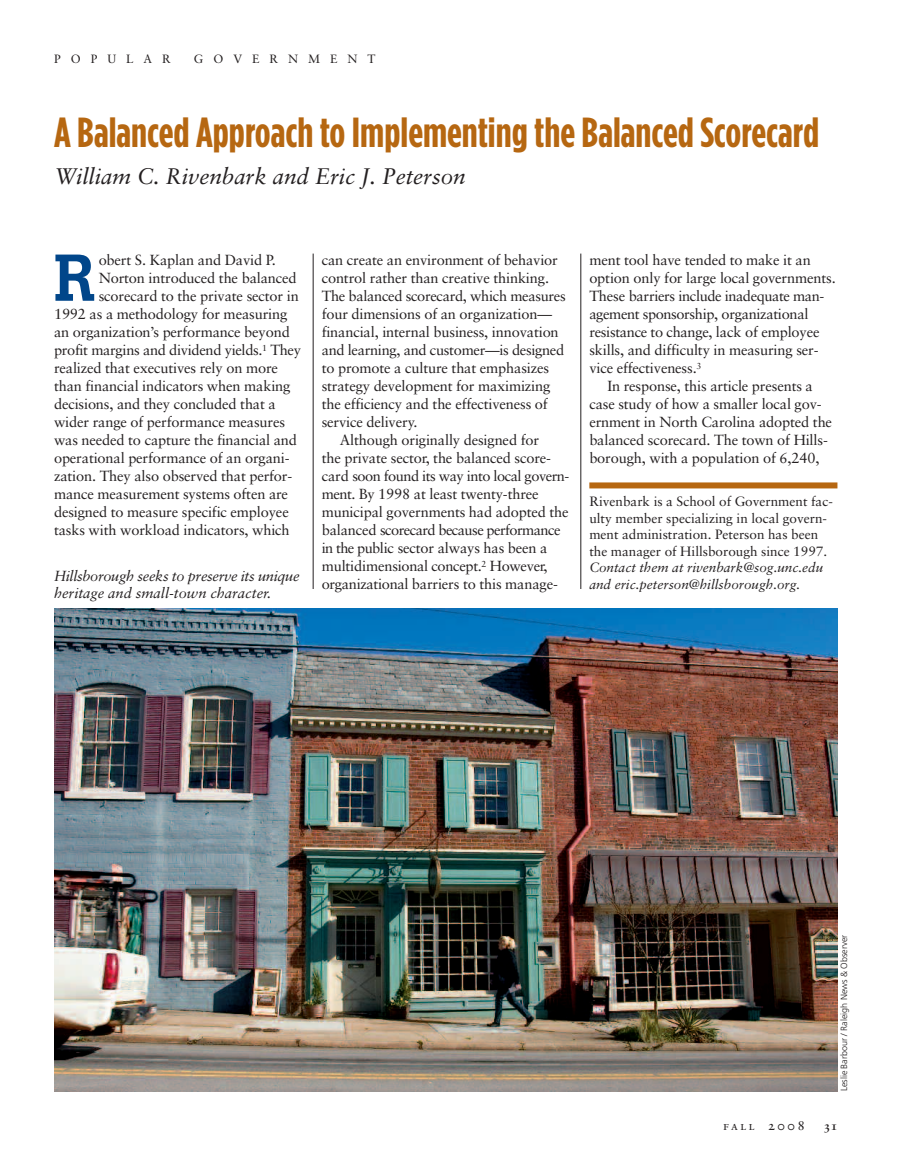
<style>
.page{position:relative;width:905px;height:1175px;background:#fff}
.page>*{position:absolute;margin:0;border:0;box-sizing:border-box;transform-origin:0 0}
.t1{font:500 65.4px "Boton";color:#01468a}
.t2{font:700 42px "Gotham Condensed";color:#b66711}
.t3{font:italic 22.5px "Sabon";color:#231f20}
.t4{font:14.7px "Sabon";letter-spacing:-.01em;color:#231f20}
.t5{font:italic 14.7px/17.5px "Sabon";letter-spacing:-.02em;color:#231f20}
.t6{font:14.7px "Sabon";letter-spacing:-.035em;color:#231f20}
.t7{font:14.7px "Sabon";letter-spacing:-.04em;color:#231f20}
.t8{font:14.7px "Sabon";letter-spacing:-.03em;color:#231f20}
.t9{font:13.5px/16.5px "Sabon";color:#231f20}
.t10{font:italic 13.5px/16.5px "Sabon";color:#231f20}
.t11{font:12.15px "Sabon Roman SC";color:#231f20}
.t12{font:12.15px "Sabon Bold Os F";color:#231f20}
.t13{font:12px "Sabon";letter-spacing:.835em;color:#231f20}
.t14{font:300 9px "Frutiger";color:#231f20}
.s1{font-size:13.5px}
</style>
<div class="page">
<hr style="left:580px;top:253px;width:1px;height:336px;background:#231f20">
<hr style="left:313px;top:253px;width:1px;height:336px;background:#231f20">
<div style="left:589px;top:482px;width:248px;height:6px;background:#b66711"></div>
<img style="left:54px;top:608px;width:783px;height:483px">
<p class="t13" style="left:54px;top:54px;width:118px">POPULAR</p>
<p class="t13" style="left:194px;top:54px;width:183px">GOVERNMENT</p>
<h2 class="t2" style="left:54px;top:107px;width:766px">ABalanced Approach to Implementing the Balanced Scorecard</h2>
<h3 class="t3" style="left:54px;top:167px;width:413px">William C. Rivenbark and Eric J. Peterson</h3>
<h1 class="t1" style="left:54px;top:254px;width:44px">R</h1>
<p class="t4" style="left:99px;top:253px;width:179px">obert S. Kaplan and David P.</p>
<p class="t4" style="left:99px;top:271px;width:199px">Norton introduced the balanced</p>
<p class="t4" style="left:99px;top:289px;width:202px">scorecard to the private sector in</p>
<p class="t4" style="left:54px;top:307px;width:235px">1992 as a methodology for measuring</p>
<p class="t4" style="left:54px;top:325px;width:237px">an organization’s performance beyond</p>
<p class="t4" style="left:54px;top:343px;width:248px">profit margins and dividend yields.<sup>1</sup> They</p>
<p class="t4" style="left:54px;top:361px;width:225px">realized that executives rely on more</p>
<p class="t4" style="left:54px;top:379px;width:238px">than financial indicators when making</p>
<p class="t4" style="left:54px;top:397px;width:223px">decisions, and they concluded that a</p>
<p class="t4" style="left:54px;top:415px;width:232px">wider range of performance measures</p>
<p class="t4" style="left:54px;top:433px;width:244px">was needed to capture the financial and</p>
<p class="t4" style="left:54px;top:451px;width:237px">operational performance of an organi-</p>
<p class="t4" style="left:54px;top:469px;width:240px">zation. They also observed that perfor-</p>
<p class="t4" style="left:54px;top:487px;width:236px">mance measurement systems often are</p>
<p class="t4" style="left:54px;top:505px;width:236px">designed to measure specific employee</p>
<p class="t4" style="left:54px;top:523px;width:237px">tasks with workload indicators, which</p>
<p class="t5" style="left:54px;top:568px;width:247px">Hillsborough seeks to preserve its unique heritage and small-town character.</p>
<p class="t4" style="left:322px;top:253px;width:238px">can create an environment of behavior</p>
<p class="t4" style="left:322px;top:271px;width:229px">control rather than creative thinking.</p>
<p class="t4" style="left:322px;top:289px;width:246px">The balanced scorecard, which measures</p>
<p class="t4" style="left:322px;top:307px;width:232px">four dimensions of an organization—</p>
<p class="t4" style="left:322px;top:325px;width:238px">financial, internal business, innovation</p>
<p class="t4" style="left:322px;top:343px;width:244px">and learning, and customer—is designed</p>
<p class="t4" style="left:322px;top:361px;width:229px">to promote a culture that emphasizes</p>
<p class="t4" style="left:322px;top:379px;width:230px">strategy development for maximizing</p>
<p class="t4" style="left:322px;top:397px;width:228px">the efficiency and the effectiveness of</p>
<p class="t4" style="left:322px;top:415px;width:97px">service delivery.</p>
<p class="t4" style="left:340px;top:433px;width:201px">Although originally designed for</p>
<p class="t4" style="left:322px;top:451px;width:231px">the private sector, the balanced score-</p>
<p class="t6" style="left:322px;top:469px;width:249px">card soon found its way into local govern-</p>
<p class="t4" style="left:322px;top:487px;width:218px">ment. By 1998 at least twenty-three</p>
<p class="t4" style="left:322px;top:505px;width:248px">municipal governments had adopted the</p>
<p class="t7" style="left:322px;top:523px;width:240px">balanced scorecard because performance</p>
<p class="t4" style="left:322px;top:541px;width:227px">in the public sector always has been a</p>
<p class="t4" style="left:322px;top:559px;width:227px">multidimensional concept.<sup>2</sup> However,</p>
<p class="t4" style="left:322px;top:577px;width:238px">organizational barriers to this manage-</p>
<p class="t4" style="left:589px;top:253px;width:223px">ment tool have tended to make it an</p>
<p class="t4" style="left:589px;top:271px;width:248px">option only for large local governments.</p>
<p class="t8" style="left:589px;top:289px;width:236px">These barriers include inadequate man-</p>
<p class="t4" style="left:589px;top:307px;width:220px">agement sponsorship, organizational</p>
<p class="t4" style="left:589px;top:325px;width:232px">resistance to change, lack of employee</p>
<p class="t4" style="left:589px;top:343px;width:231px">skills, and difficulty in measuring ser-</p>
<p class="t4" style="left:589px;top:361px;width:114px">vice effectiveness.<sup>3</sup></p>
<p class="t4" style="left:607px;top:379px;width:207px">In response, this article presents a</p>
<p class="t4" style="left:589px;top:397px;width:234px">case study of how a smaller local gov-</p>
<p class="t4" style="left:589px;top:415px;width:244px">ernment in North Carolina adopted the</p>
<p class="t4" style="left:589px;top:433px;width:240px">balanced scorecard. The town of Hills-</p>
<p class="t4" style="left:589px;top:451px;width:231px">borough, with a population of 6,240,</p>
<p class="t9" style="left:589px;top:494px;width:245px">Rivenbark is a School of Government fac&shy;ulty member specializing in local govern&shy;ment administration. Peterson has been the manager of Hillsborough since 1997.</p>
<p class="t10" style="left:589px;top:560px;width:235px">Contact them at rivenbark@sog.unc.edu and eric.peterson@hillsborough.org.</p>
<p class="t14" style="left:840px;top:1091px;width:158px;rotate:-90deg">Leslie Barbour / Raleigh News &amp; Observer</p>
<p class="t11" style="left:723px;top:1120px;width:83px">fall <span class="s1">2008</span></p>
<p class="t12" style="left:823px;top:1120px;width:15px">31</p>
</div>
